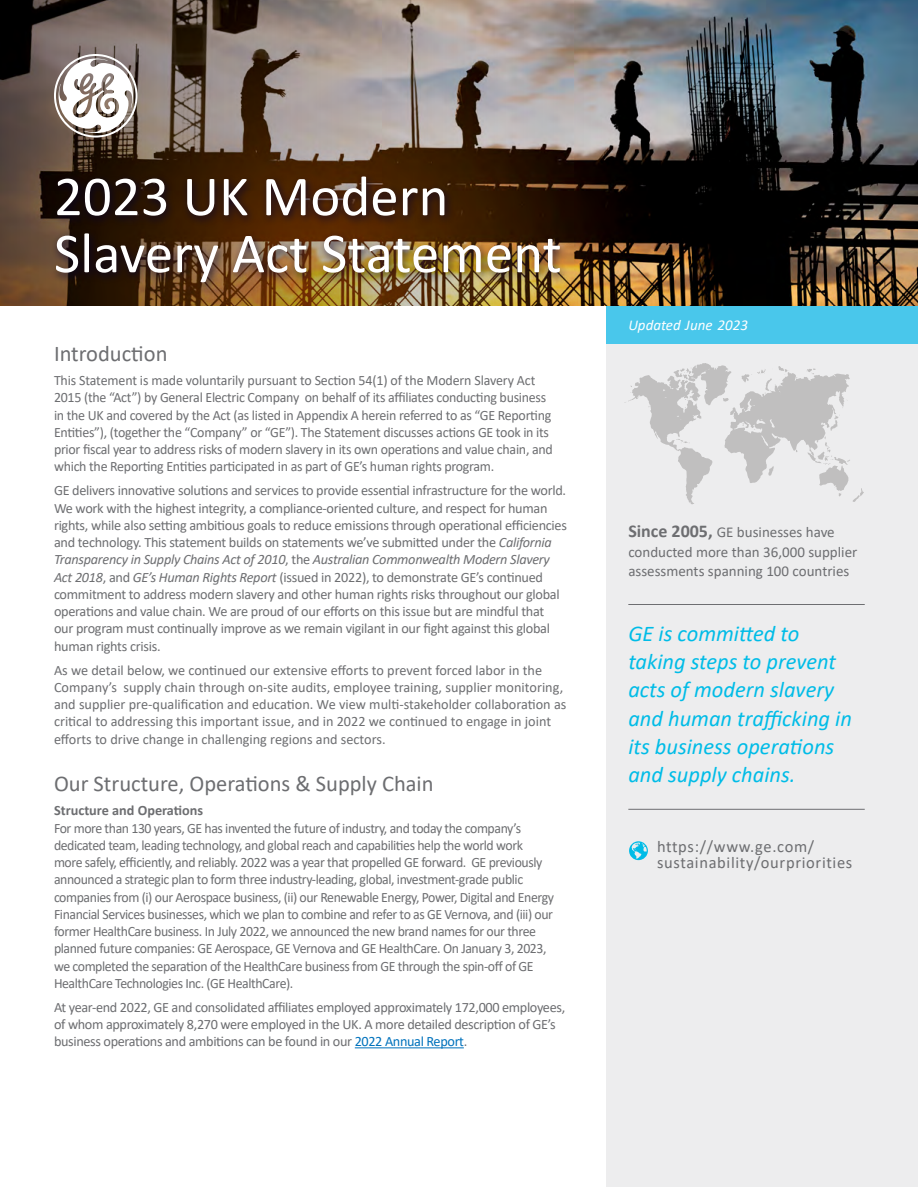
<style>
.page{position:relative;width:918px;height:1188px;background:#fff}
.page>*{position:absolute;margin:0;border:0;box-sizing:border-box;transform-origin:0 0}
.t1{font:57px/57px "Calibri";color:#fff}
.t2{font:italic 22.5px/28.2px "Calibri";color:#00bce7}
.t3{font:22.5px "Calibri";color:#6d6e71}
.t4{font:16.5px/16.5px "Calibri";letter-spacing:.04em;color:#6d6e71}
.t5{font:15px/19.5px "Calibri";color:#6d6e71}
.t6{font:italic 15px "Calibri";color:#fff}
.t7{font:14.25px/17.2px "Calibri";letter-spacing:-.02em;color:#6d6e71}
.t8{font:14.25px/17.2px "Calibri";color:#6d6e71}
.t9{font:700 14.25px "Calibri";color:#6d6e71}
.s1{font-style:italic}
.s2{color:#0072bc}
.s3{font-weight:700;font-size:18px}
</style>
<div class="page">
<div style="left:607px;top:344px;width:311px;height:842px;background:#ededee"></div>
<div style="left:607px;top:302px;width:311px;height:42px;background:#49c7eb"></div>
<img style="left:0;top:0;width:918px;height:306px">
<svg style="left:54px;top:54px;width:84px;height:84px"></svg>
<div style="left:51px;top:171px;width:519px;height:123px;background:#003;opacity:.69"></div>
<hr style="left:628px;top:809px;width:237px;height:1px;background:#6d6e71">
<hr style="left:628px;top:604px;width:237px;height:1px;background:#6d6e71">
<svg style="left:629px;top:841px;width:19px;height:19px"></svg>
<svg style="left:807px;top:369px;width:9px;height:5px"></svg>
<svg style="left:842px;top:394px;width:2px;height:14px"></svg>
<svg style="left:830px;top:415px;width:9px;height:16px"></svg>
<svg style="left:741px;top:366px;width:48px;height:32px"></svg>
<svg style="left:807px;top:437px;width:57px;height:65px"></svg>
<svg style="left:723px;top:398px;width:6px;height:4px"></svg>
<svg style="left:624px;top:375px;width:27px;height:37px"></svg>
<svg style="left:673px;top:363px;width:34px;height:28px"></svg>
<svg style="left:685px;top:398px;width:12px;height:10px"></svg>
<svg style="left:768px;top:466px;width:6px;height:10px"></svg>
<svg style="left:676px;top:439px;width:17px;height:10px"></svg>
<hr style="left:355px;top:1047px;width:109px;height:1px;background:#0072bc">
<h1 class="t1" style="left:54px;top:166px;width:509px">2023 UK Modern<br>Slavery Act Statement</h1>
<h2 class="t3" style="left:54px;top:338px;width:115px">Introduction</h2>
<p class="t7" style="left:54px;top:371px;width:500px">This Statement is made voluntarily pursuant to Section 54(1) of the Modern Slavery Act 2015 (the “Act”) by General Electric Company on behalf of its affiliates conducting business in the UK and covered by the Act (as listed in Appendix A herein referred to as “GE Reporting Entities”), (together the “Company” or “GE”). The Statement discusses actions GE took in its prior fiscal year to address risks of modern slavery in its own operations and value chain, and which the Reporting Entities participated in as part of GE’s human rights program.</p>
<p class="t7" style="left:54px;top:482px;width:514px">GE delivers innovative solutions and services to provide essential infrastructure for the world.<br>We work with the highest integrity, a compliance-oriented culture, and respect for human rights, while also setting ambitious goals to reduce emissions through operational efficiencies and technology. This statement builds on statements we’ve submitted under the <span class="s1">California Transparency in Supply Chains Act of 2010</span>, the <span class="s1">Australian Commonwealth Modern Slavery Act 2018</span>, and <span class="s1">GE’s Human Rights Report</span> (issued in 2022), to demonstrate GE’s continued commitment to address modern slavery and other human rights risks throughout our global operations and value chain. We are proud of our efforts on this issue but are mindful that our program must continually improve as we remain vigilant in our fight against this global human rights crisis.</p>
<p class="t8" style="left:54px;top:661px;width:514px">As we detail below, we continued our extensive efforts to prevent forced labor in the Company’s supply chain through on-site audits, employee training, supplier monitoring, and supplier pre-qualification and education. We view multi-stakeholder collaboration as critical to addressing this important issue, and in 2022 we continued to engage in joint efforts to drive change in challenging regions and sectors.</p>
<h2 class="t3" style="left:54px;top:767px;width:381px">Our Structure, Operations &amp; Supply Chain</h2>
<p class="t9" style="left:54px;top:800px;width:151px">Structure and Operations</p>
<p class="t7" style="left:54px;top:819px;width:502px">For more than 130 years, GE has invented the future of industry, and today the company’s dedicated team, leading technology, and global reach and capabilities help the world work more safely, efficiently, and reliably. 2022 was a year that propelled GE forward. GE previously announced a strategic plan to form three industry-leading, global, investment-grade public companies from (i) our Aerospace business, (ii) our Renewable Energy, Power, Digital and Energy Financial Services businesses, which we plan to combine and refer to as GE Vernova, and (iii) our former HealthCare business. In July 2022, we announced the new brand names for our three planned future companies: GE Aerospace, GE Vernova and GE HealthCare. On January 3, 2023, we completed the separation of the HealthCare business from GE through the spin-off of GE HealthCare Technologies Inc. (GE HealthCare).</p>
<p class="t7" style="left:54px;top:998px;width:513px">At year-end 2022, GE and consolidated affiliates employed approximately 172,000 employees, of whom approximately 8,270 were employed in the UK. A more detailed description of GE’s business operations and ambitions can be found in our <span class="s2">2022 Annual Report</span>.</p>
<p class="t6" style="left:628px;top:314px;width:121px">Updated June 2023</p>
<p class="t5" style="left:628px;top:522px;width:231px"><span class="s3">Since 2005,</span> GE businesses have conducted more than 36,000 supplier assessments spanning 100 countries</p>
<h2 class="t2" style="left:628px;top:619px;width:225px">GE is committed to taking steps to prevent acts of modern slavery and human trafficking in its business operations and supply chains.</h2>
<p class="t4" style="left:657px;top:838px;width:197px">https://www.ge.com/ sustainability/ourpriorities</p>
</div>
